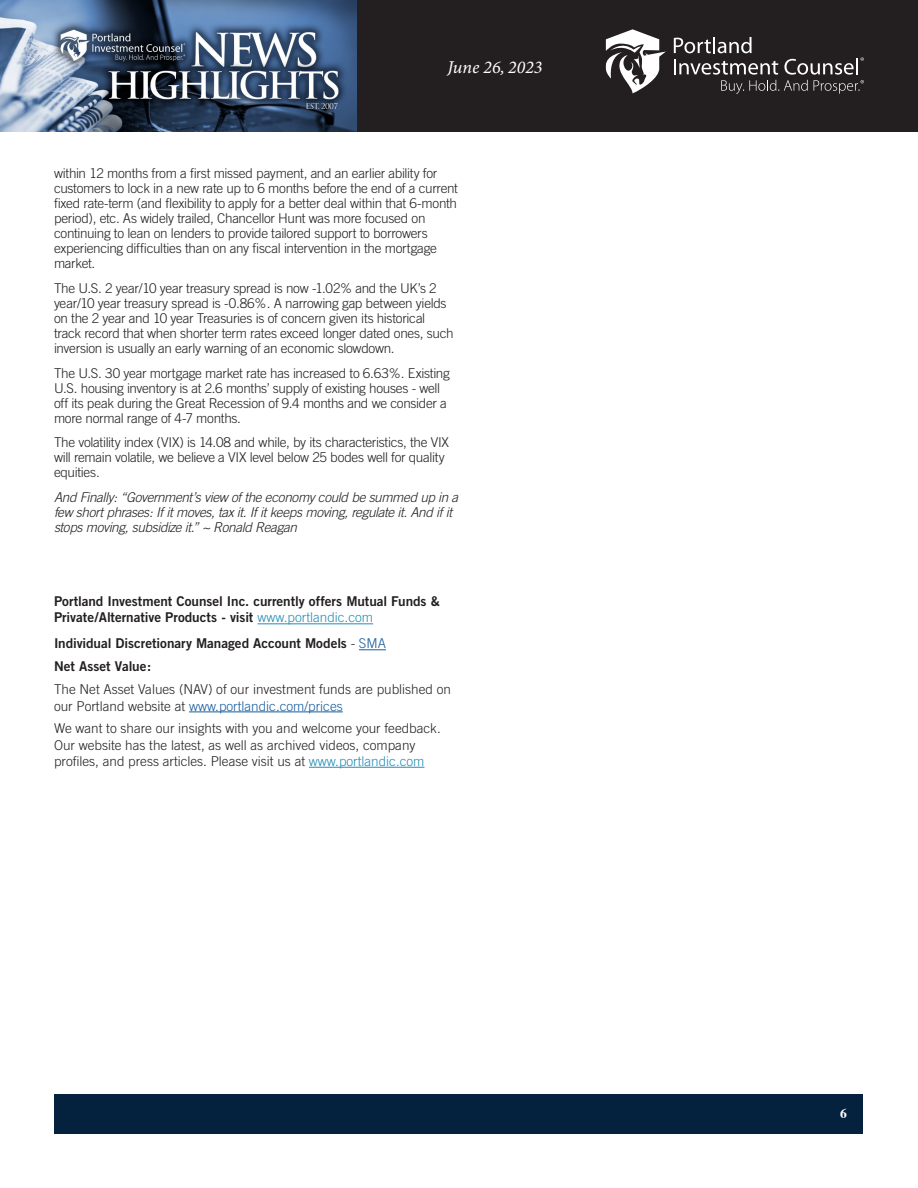
<style>
.page{position:relative;width:918px;height:1188px;background:#fff}
.page>*{position:absolute;margin:0;border:0;box-sizing:border-box;transform-origin:0 0}
.t1{font:italic 18px "Minion Variable Concept";color:#fff}
.Article_-_Body{font:300 13.5px/15px "Trade Gothic";letter-spacing:-.02em;color:#231f20}
.Article_-_Body-2{font:300 13.5px/16.2px "Trade Gothic";color:#231f20}
.Article_-_Body-3{font:13.5px/16.2px "Trade Gothic Bold Two";letter-spacing:-.005em;color:#231f20}
.Article_-_Body-4{font:italic 300 13.5px/15px "Trade Gothic";letter-spacing:-.025em;color:#231f20}
.t2{font:700 13.5px "Times";color:#fff}
.s1{font-family:"Trade Gothic";font-weight:300;color:#218cb6}
.s2{font-family:"Trade Gothic";font-weight:300}
.s3{font-family:"Trade Gothic";font-weight:300;color:#175d9e}
.s4{color:#175d9e}
.s5{color:#218cb6}
</style>
<div class="page">
<div style="left:356px;top:0;width:562px;height:132px;background:#231f20"></div>
<img style="left:0;top:0;width:356px;height:132px">
<svg style="left:674px;top:37px;width:190px;height:57px"></svg>
<svg style="left:606px;top:29px;width:60px;height:64px"></svg>
<div style="left:55px;top:1094px;width:808px;height:39px;background:#04213e"></div>
<hr style="left:258px;top:624px;width:115px;height:1px;background:#218cb6">
<svg style="left:359px;top:649px;width:27px;height:1px"></svg>
<hr style="left:189px;top:712px;width:154px;height:1px;background:#175d9e">
<hr style="left:309px;top:767px;width:116px;height:1px;background:#218cb6">
<h1 class="t1" style="left:447px;top:55px;width:97px">June 26, 2023</h1>
<p class="Article_-_Body" style="left:54px;top:166px;width:406px">within 12 months from a first missed payment, and an earlier ability for customers to lock in a new rate up to 6 months before the end of a current fixed rate-term (and flexibility to apply for a better deal within that 6-month period), etc. As widely trailed, Chancellor Hunt was more focused on continuing to lean on lenders to provide tailored support to borrowers experiencing difficulties than on any fiscal intervention in the mortgage market.</p>
<p class="Article_-_Body" style="left:54px;top:280px;width:401px">The U.S. 2 year/10 year treasury spread is now -1.02% and the UK’s 2 year/10 year treasury spread is -0.86%. A narrowing gap between yields on the 2 year and 10 year Treasuries is of concern given its historical track record that when shorter term rates exceed longer dated ones, such inversion is usually an early warning of an economic slowdown.</p>
<p class="Article_-_Body" style="left:54px;top:365px;width:397px">The U.S. 30 year mortgage market rate has increased to 6.63%. Existing U.S. housing inventory is at 2.6 months’ supply of existing houses - well off its peak during the Great Recession of 9.4 months and we consider a more normal range of 4-7 months.</p>
<p class="Article_-_Body" style="left:54px;top:435px;width:397px">The volatility index (VIX) is 14.08 and while, by its characteristics, the VIX will remain volatile, we believe a VIX level below 25 bodes well for quality equities.</p>
<p class="Article_-_Body-4" style="left:54px;top:490px;width:406px">And Finally: “Government’s view of the economy could be summed up in a few short phrases: If it moves, tax it. If it keeps moving, regulate it. And if it stops moving, subsidize it.” ~ Ronald Reagan</p>
<p class="Article_-_Body-3" style="left:54px;top:593px;width:387px">Portland Investment Counsel Inc. currently offers Mutual Funds &amp;<br>Private/Alternative Products - visit <span class="s1">www.portlandic.com</span></p>
<p class="Article_-_Body-3" style="left:54px;top:635px;width:333px">Individual Discretionary Managed Account Models <span class="s2">-</span> <span class="s3">SMA</span></p>
<p class="Article_-_Body-3" style="left:54px;top:658px;width:99px">Net Asset Value:</p>
<p class="Article_-_Body-2" style="left:54px;top:681px;width:399px">The Net Asset Values (NAV) of our investment funds are published on our Portland website at <span class="s4">www.portlandic.com/prices</span></p>
<p class="Article_-_Body-2" style="left:54px;top:720px;width:388px">We want to share our insights with you and welcome your feedback.<br>Our website has the latest, as well as archived videos, company profiles, and press articles. Please visit us at <span class="s5">www.portlandic.com</span></p>
<p class="t2" style="left:840px;top:1100px;width:8px">6</p>
</div>
